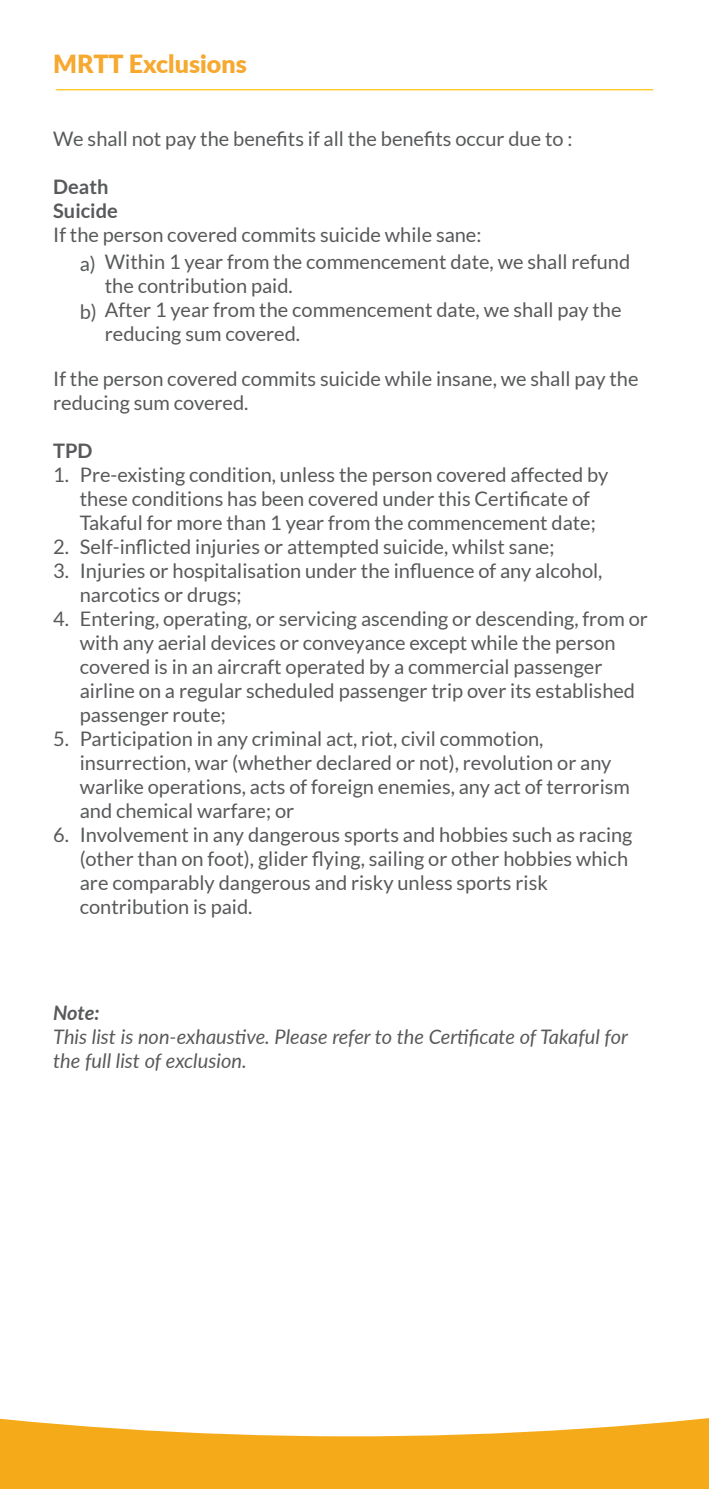
<style>
.page{position:relative;width:709px;height:1489px;background:#fff}
.page>*{position:absolute;margin:0;border:0;box-sizing:border-box;transform-origin:0 0}
.t1{font:900 25px "Lato";color:#f6a82f}
.t2{font:20px/24px "Lato";color:#58595b}
.t3{font:italic 20px/24px "Lato";color:#58595b}
.t4{font:700 20px/24px "Lato";color:#58595b}
.t5{font:italic 700 20px "Lato";color:#58595b}
</style>
<div class="page">
<hr style="left:56px;top:89px;width:597px;height:1px;background:#ffc20e">
<svg style="left:0;top:1418px;width:709px;height:70px;fill:#f5aa19"></svg>
<p class="t1" style="left:53px;top:45px;width:195px">MRTT Exclusions</p>
<p class="t2" style="left:53px;top:126px;width:521px">We shall not pay the benefits if all the benefits occur due to :</p>
<p class="t4" style="left:53px;top:174px;width:66px">Death<br>Suicide</p>
<p class="t2" style="left:53px;top:222px;width:430px">If the person covered commits suicide while sane:</p>
<p class="t2" style="left:80px;top:252px;width:18px">a)</p>
<p class="t2" style="left:80px;top:300px;width:18px">b)</p>
<p class="t2" style="left:105px;top:249px;width:527px">Within 1 year from the commencement date, we shall refund the contribution paid.<br>After 1 year from the commencement date, we shall pay the reducing sum covered.</p>
<p class="t2" style="left:53px;top:366px;width:587px">If the person covered commits suicide while insane, we shall pay the reducing sum covered.</p>
<p class="t4" style="left:53px;top:438px;width:41px">TPD</p>
<p class="t2" style="left:53px;top:462px;width:17px">1.</p>
<p class="t2" style="left:80px;top:462px;width:569px">Pre-existing condition, unless the person covered affected by these conditions has been covered under this Certificate of Takaful for more than 1 year from the commencement date; Self-inflicted injuries or attempted suicide, whilst sane;<br>Injuries or hospitalisation under the influence of any alcohol, narcotics or drugs;<br>Entering, operating, or servicing ascending or descending, from or with any aerial devices or conveyance except while the person covered is in an aircraft operated by a commercial passenger airline on a regular scheduled passenger trip over its established passenger route;<br>Participation in any criminal act, riot, civil commotion, insurrection, war (whether declared or not), revolution or any warlike operations, acts of foreign enemies, any act of terrorism and chemical warfare; or<br>Involvement in any dangerous sports and hobbies such as racing (other than on foot), glider flying, sailing or other hobbies which are comparably dangerous and risky unless sports risk contribution is paid.</p>
<p class="t2" style="left:53px;top:534px;width:17px">2.<br>3.</p>
<p class="t2" style="left:53px;top:606px;width:17px">4.</p>
<p class="t2" style="left:53px;top:726px;width:17px">5.</p>
<p class="t2" style="left:53px;top:822px;width:17px">6.</p>
<p class="t5" style="left:53px;top:998px;width:48px">Note:</p>
<p class="t3" style="left:53px;top:1023px;width:576px">This list is non-exhaustive. Please refer to the Certificate of Takaful for the full list of exclusion.</p>
</div>
